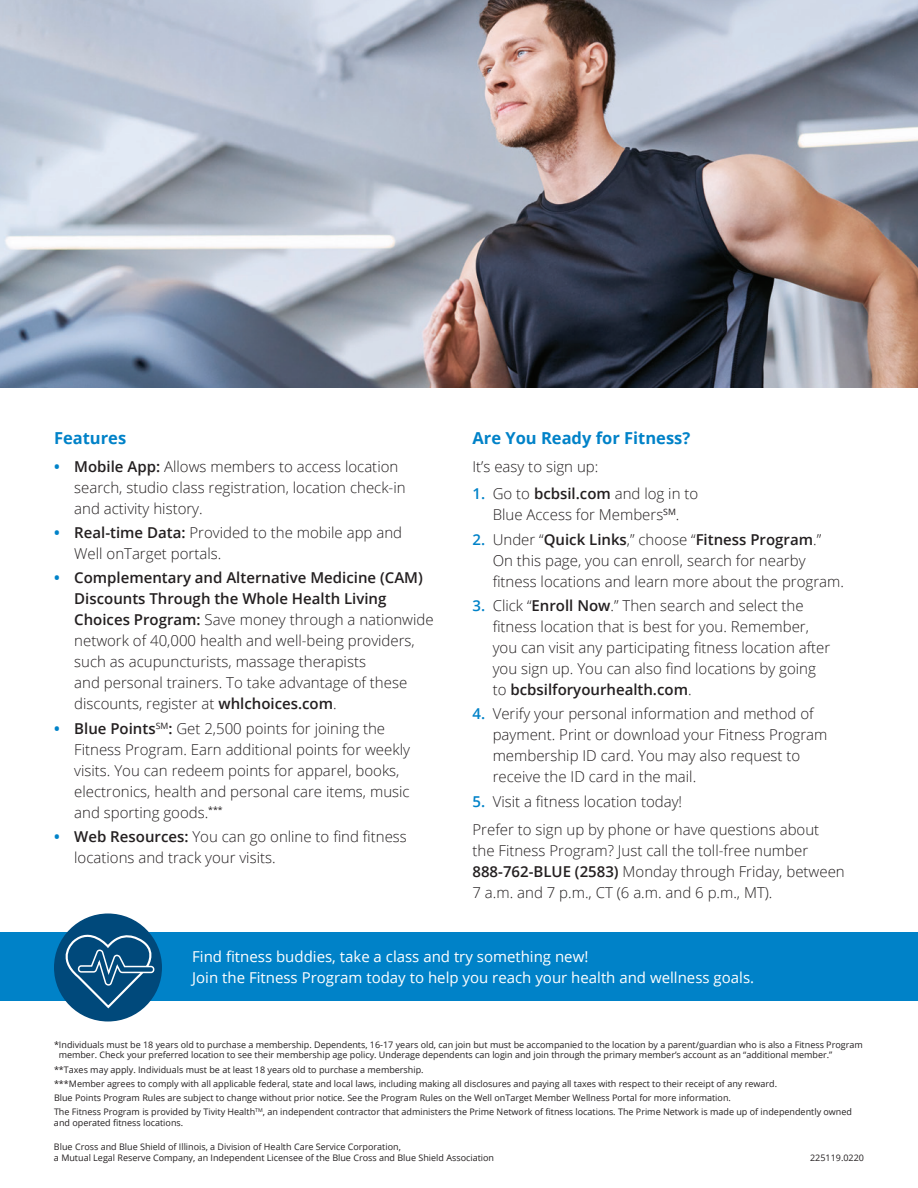
<style>
.page{position:relative;width:918px;height:1188px;background:#fff}
.page>*{position:absolute;margin:0;border:0;box-sizing:border-box;transform-origin:0 0}
.t1{font:700 16.5px "Open Sans";color:#0082c8}
.t2{font:300 15px/21px "Open Sans";color:#231f20}
.t3{font:15px/21px "Open Sans";color:#fff}
.t4{font:9px/14.2px "Open Sans";color:#231f20}
.s1{font-weight:700;color:#0082c8}
.s2{font-weight:600}
.s3{font-weight:600;color:#0082c8}
</style>
<div class="page">
<img style="left:0;top:0;width:918px;height:387px">
<div style="left:0;top:933px;width:918px;height:68px;background:#0082c8"></div>
<div style="left:54px;top:914px;width:108px;height:108px;background:#00497b;border-radius:50%"></div>
<svg style="left:55px;top:926px;width:101px;height:84px"></svg>
<p class="t1" style="left:54px;top:426px;width:74px">Features</p>
<p class="t2" style="left:74px;top:455px;width:333px;text-indent:-20px"><span class="s1">•</span> <span class="s2">Mobile App:</span> Allows members to access location search, studio class registration, location check-in and activity history.</p>
<p class="t2" style="left:74px;top:522px;width:329px;text-indent:-20px"><span class="s1">•</span> <span class="s2">Real-time Data:</span> Provided to the mobile app and<br>Well onTarget portals.</p>
<p class="t2" style="left:74px;top:567px;width:361px;text-indent:-20px"><span class="s1">•</span> <span class="s2">Complementary and Alternative Medicine (CAM)<br>Discounts Through the Whole Health Living Choices Program:</span> Save money through a nationwide network of 40,000 health and well-being providers, such as acupuncturists, massage therapists<br>and personal trainers. To take advantage of these discounts, register at <span class="s2">whlchoices.com</span>.</p>
<p class="t2" style="left:74px;top:717px;width:337px;text-indent:-20px"><span class="s1">•</span> <span class="s2">Blue Points</span><sup>SM</sup><span class="s2">:</span> Get 2,500 points for joining the Fitness Program. Earn additional points for weekly visits. You can redeem points for apparel, books, electronics, health and personal care items, music and sporting goods.<sup>***</sup></p>
<p class="t2" style="left:74px;top:826px;width:334px;text-indent:-20px"><span class="s1">•</span> <span class="s2">Web Resources:</span> You can go online to find fitness locations and track your visits.</p>
<p class="t1" style="left:472px;top:426px;width:219px">Are You Ready for Fitness?</p>
<p class="t2" style="left:472px;top:455px;width:127px">It’s easy to sign up:</p>
<p class="t2" style="left:472px;top:483px;width:227px;text-align:center"><span class="s3">1.</span> Go to <span class="s2">bcbsil.com</span> and log in to<br>Blue Access for Members<sup>SM</sup>.</p>
<p class="t2" style="left:493px;top:528px;width:353px;text-indent:-20px"><span class="s3">2.</span> Under “<span class="s2">Quick Links</span>,” choose “<span class="s2">Fitness Program</span>.”<br>On this page, you can enroll, search for nearby fitness locations and learn more about the program.</p>
<p class="t2" style="left:493px;top:595px;width:339px;text-indent:-20px"><span class="s3">3.</span> Click “<span class="s2">Enroll Now</span>.” Then search and select the fitness location that is best for you. Remember, you can visit any participating fitness location after you sign up. You can also find locations by going to <span class="s2">bcbsilforyourhealth.com</span>.</p>
<p class="t2" style="left:493px;top:703px;width:336px;text-indent:-20px"><span class="s3">4.</span> Verify your personal information and method of payment. Print or download your Fitness Program membership ID card. You may also request to receive the ID card in the mail.</p>
<p class="t2" style="left:472px;top:787px;width:348px;line-height:27.8px"><span class="s3">5.</span> Visit a fitness location today!<br>Prefer to sign up by phone or have questions about</p>
<p class="t2" style="left:472px;top:839px;width:374px">the Fitness Program? Just call the toll-free number<br><span class="s2">888-762-BLUE (2583)</span> Monday through Friday, between<br>7 a.m. and 7 p.m., CT (6 a.m. and 6 p.m., MT).</p>
<p class="t3" style="left:192px;top:946px;width:563px">Find fitness buddies, take a class and try something new!<br>Join the Fitness Program today to help you reach your health and wellness goals.</p>
<p class="t4" style="left:59px;top:1039px;width:806px;line-height:10.8px;text-indent:-5px">*Individuals must be 18 years old to purchase a membership. Dependents, 16-17 years old, can join but must be accompanied to the location by a parent/guardian who is also a Fitness Program member. Check your preferred location to see their membership age policy. Underage dependents can login and join through the primary member’s account as an “additional member.”</p>
<p class="t4" style="left:54px;top:1062px;width:800px">**Taxes may apply. Individuals must be at least 18 years old to purchase a membership.<br>***Member agrees to comply with all applicable federal, state and local laws, including making all disclosures and paying all taxes with respect to their receipt of any reward.<br>Blue Points Program Rules are subject to change without prior notice. See the Program Rules on the Well onTarget Member Wellness Portal for more information.<br>The Fitness Program is provided by Tivity Health<sup>TM</sup>, an independent contractor that administers the Prime Network of fitness locations. The Prime Network is made up of independently owned</p>
<p class="t4" style="left:54px;top:1115px;width:131px">and operated fitness locations.</p>
<p class="t4" style="left:54px;top:1141px;width:442px;line-height:10.8px">Blue Cross and Blue Shield of Illinois, a Division of Health Care Service Corporation,<br>a Mutual Legal Reserve Company, an Independent Licensee of the Blue Cross and Blue Shield Association</p>
<p class="t4" style="left:810px;top:1150px;width:55px">225119.0220</p>
</div>
